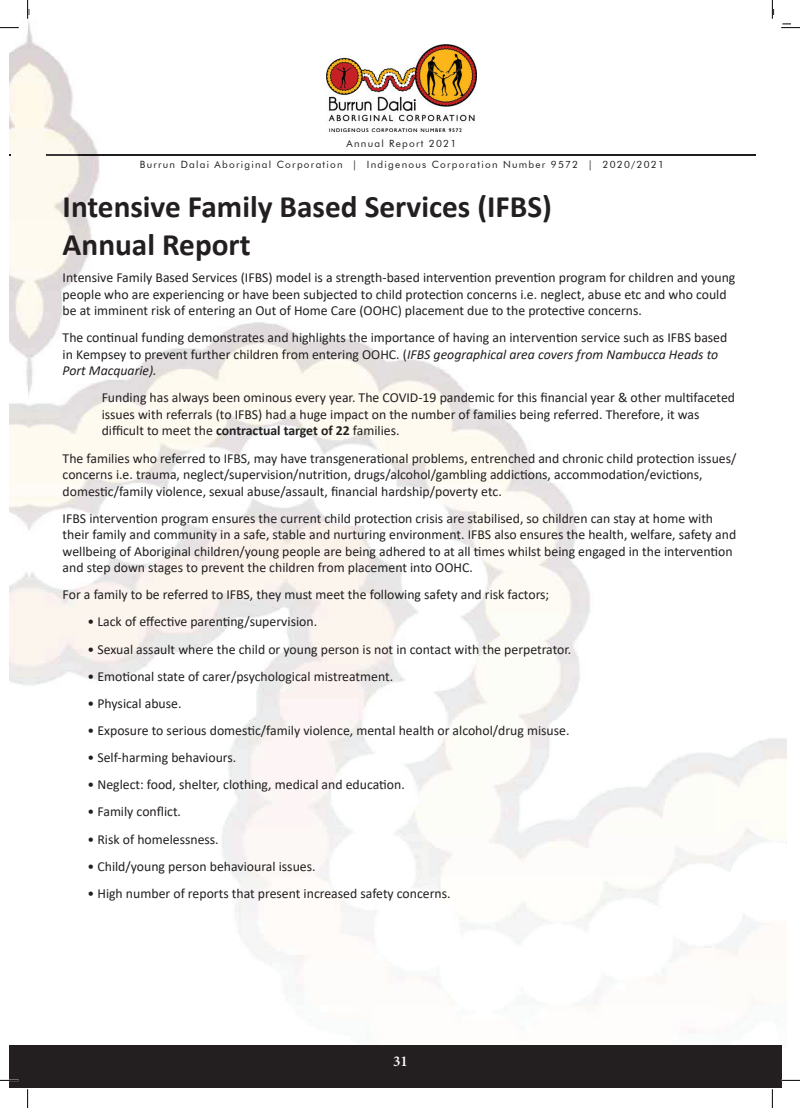
<style>
.page{position:relative;width:800px;height:1108px;background:#fff}
.page>*{position:absolute;margin:0;border:0;box-sizing:border-box;transform-origin:0 0}
.t1{font:700 31.25px/37.5px "Calibri";color:#231f20}
.t2{font:600 15px "Minion Pro";color:#fff}
.t3{font:13.75px/16.5px "Calibri";color:#231f20}
.t4{font:10px/20.8px "Futura BT";letter-spacing:.125em;color:#211d1e;text-align:center}
.t5{font:10px "Futura BT";color:#231f20}
.s1{color:#231f20}
.s2{font-style:italic}
.s3{font-weight:700}
</style>
<div class="page">
<img style="left:10px;top:25px;width:19px;height:660px">
<img style="left:29px;top:25px;width:561px;height:568px">
<img style="left:29px;top:593px;width:757px;height:455px">
<img style="left:346px;top:139px;width:110px;height:11px">
<img style="left:46px;top:154px;width:709px;height:2px">
<img style="left:327px;top:45px;width:149px;height:86px">
<div style="left:10px;top:1045px;width:27px;height:42px;background:#231f20"></div>
<div style="left:18px;top:1045px;width:763px;height:42px;background:#231f20"></div>
<svg style="left:0;top:25px;width:19px;height:3px"></svg>
<svg style="left:781px;top:23px;width:18px;height:5px"></svg>
<svg style="left:0;top:1075px;width:19px;height:11px"></svg>
<svg style="left:781px;top:1075px;width:18px;height:6px"></svg>
<svg style="left:27px;top:0;width:3px;height:25px"></svg>
<svg style="left:27px;top:1087px;width:3px;height:21px"></svg>
<svg style="left:771px;top:0;width:3px;height:19px"></svg>
<svg style="left:771px;top:1087px;width:3px;height:21px"></svg>
<p class="t4" style="left:140px;top:133px;width:525px">Annual Report 2021<span class="s1">8<br></span>Burrun Dalai Aboriginal Corporation | Indigenous Corporation Number 9572 | 2020/2021</p>
<p class="t5" style="left:443px;top:138px;width:7px">1</p>
<h1 class="t1" style="left:63px;top:188px;width:490px">Intensive Family Based Services (IFBS)<br>Annual Report</h1>
<p class="t3" style="left:63px;top:269px;width:674px">Intensive Family Based Services (IFBS) model is a strength-based intervention prevention program for children and young people who are experiencing or have been subjected to child protection concerns i.e. neglect, abuse etc and who could be at imminent risk of entering an Out of Home Care (OOHC) placement due to the protective concerns.</p>
<p class="t3" style="left:63px;top:329px;width:666px">The continual funding demonstrates and highlights the importance of having an intervention service such as IFBS based in Kempsey to prevent further children from entering OOHC. (<span class="s2">IFBS geographical area covers from Nambucca Heads to<br>Port Macquarie).</span></p>
<p class="t3" style="left:102px;top:389px;width:634px">Funding has always been ominous every year. The COVID-19 pandemic for this financial year &amp; other multifaceted issues with referrals (to IFBS) had a huge impact on the number of families being referred. Therefore, it was difficult to meet the <span class="s3">contractual target of 22</span> families.</p>
<p class="t3" style="left:63px;top:449px;width:675px">The families who referred to IFBS, may have transgenerational problems, entrenched and chronic child protection issues/ concerns i.e. trauma, neglect/supervision/nutrition, drugs/alcohol/gambling addictions, accommodation/evictions, domestic/family violence, sexual abuse/assault, financial hardship/poverty etc.</p>
<p class="t3" style="left:63px;top:509px;width:675px">IFBS intervention program ensures the current child protection crisis are stabilised, so children can stay at home with their family and community in a safe, stable and nurturing environment. IFBS also ensures the health, welfare, safety and wellbeing of Aboriginal children/young people are being adhered to at all times whilst being engaged in the intervention and step down stages to prevent the children from placement into OOHC.</p>
<p class="t3" style="left:63px;top:586px;width:488px">For a family to be referred to IFBS, they must meet the following safety and risk factors;</p>
<p class="t3" style="left:87px;top:613px;width:231px">• Lack of effective parenting/supervision.</p>
<p class="t3" style="left:87px;top:640px;width:485px">• Sexual assault where the child or young person is not in contact with the perpetrator.</p>
<p class="t3" style="left:87px;top:667px;width:307px">• Emotional state of carer/psychological mistreatment.</p>
<p class="t3" style="left:87px;top:694px;width:95px">• Physical abuse.</p>
<p class="t3" style="left:87px;top:722px;width:483px">• Exposure to serious domestic/family violence, mental health or alcohol/drug misuse.</p>
<p class="t3" style="left:87px;top:749px;width:150px">• Self-harming behaviours.</p>
<p class="t3" style="left:87px;top:776px;width:319px">• Neglect: food, shelter, clothing, medical and education.</p>
<p class="t3" style="left:87px;top:803px;width:95px">• Family conflict.</p>
<p class="t3" style="left:87px;top:830px;width:133px">• Risk of homelessness.</p>
<p class="t3" style="left:87px;top:857px;width:229px">• Child/young person behavioural issues.</p>
<p class="t3" style="left:87px;top:884px;width:364px">• High number of reports that present increased safety concerns.</p>
<p class="t2" style="left:393px;top:1050px;width:16px">31</p>
</div>
